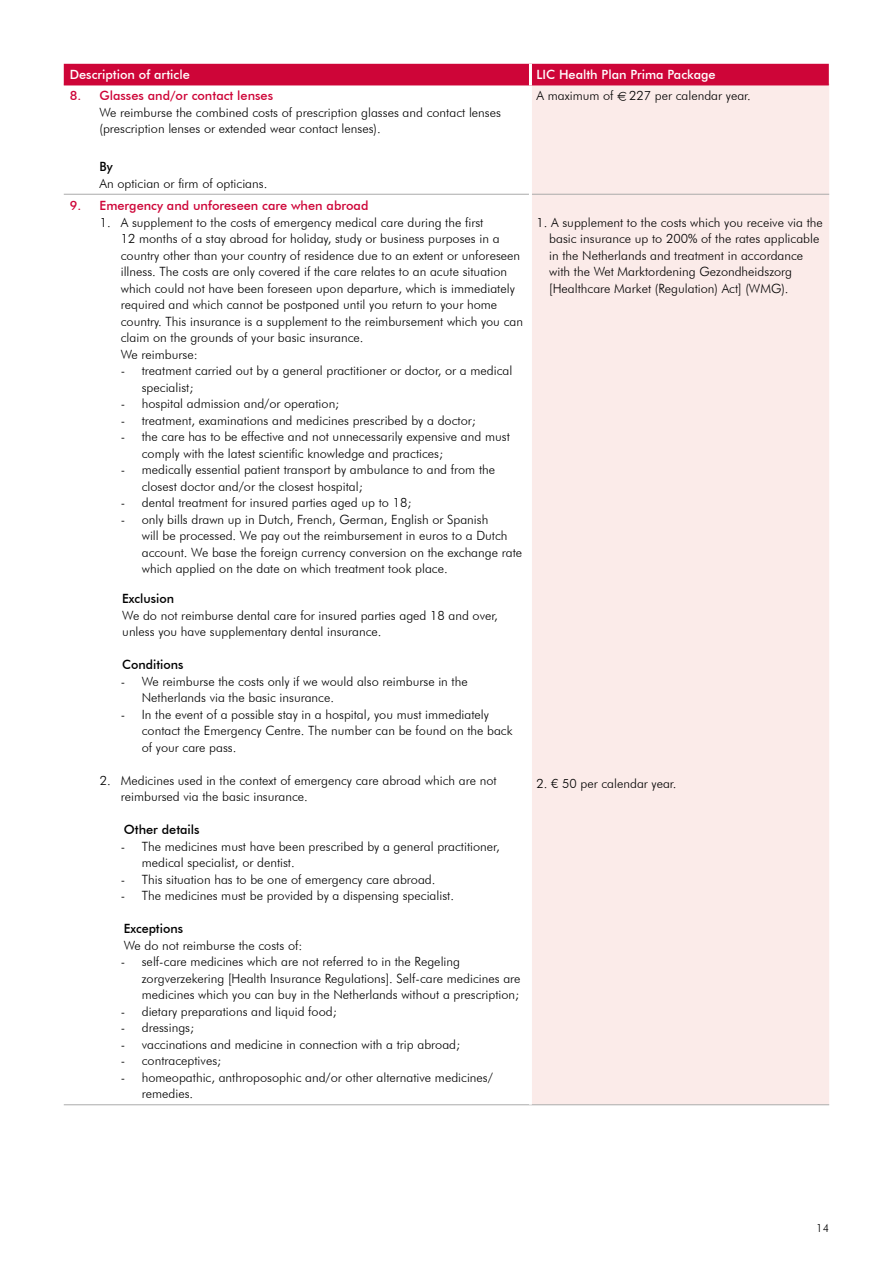
<style>
.page{position:relative;width:893px;height:1263px;background:#fff}
.page>*{position:absolute;margin:0;border:0;box-sizing:border-box;transform-origin:0 0}
.t1{font:300 12.75px/16.5px "Futura BT";color:#000}
.t2{font:500 12.75px "Futura BT";color:#ce0538}
.t3{font:500 12.75px "Futura BT";color:#fff}
.t4{font:500 12.75px "Futura BT";color:#000}
.t5{font:300 11.25px "Futura BT";color:#000}
.s1{font-family:"Euro Logo";font-weight:400;font-size:9px}
</style>
<div class="page">
<div style="left:532px;top:85px;width:297px;height:1019px;background:#fbebe9"></div>
<hr style="left:64px;top:194px;width:465px;height:1px;background:#aaa">
<hr style="left:532px;top:194px;width:297px;height:1px;background:#aaa">
<hr style="left:64px;top:1104px;width:466px;height:1px;background:#aaa">
<hr style="left:530px;top:1104px;width:299px;height:1px;background:#aaa">
<div style="left:64px;top:64px;width:765px;height:21px;background:#ce0538"></div>
<hr style="left:529px;top:64px;width:3px;height:21px;background:#fff">
<p class="t3" style="left:70px;top:67px;width:122px">Description of article</p>
<p class="t3" style="left:536px;top:67px;width:181px">LIC Health Plan Prima Package</p>
<p class="t2" style="left:70px;top:88px;width:205px">8. Glasses and/or contact lenses</p>
<p class="t1" style="left:100px;top:104px;width:403px">We reimburse the combined costs of prescription glasses and contact lenses (prescription lenses or extended wear contact lenses).</p>
<p class="t4" style="left:100px;top:159px;width:15px">By</p>
<p class="t1" style="left:100px;top:175px;width:169px">An optician or firm of opticians.</p>
<p class="t2" style="left:70px;top:198px;width:300px">9. Emergency and unforeseen care when abroad</p>
<p class="t1" style="left:121px;top:214px;width:404px;text-indent:-21px">1. A supplement to the costs of emergency medical care during the first<br>12 months of a stay abroad for holiday, study or business purposes in a country other than your country of residence due to an extent or unforeseen illness. The costs are only covered if the care relates to an acute situation which could not have been foreseen upon departure, which is immediately required and which cannot be postponed until you return to your home country. This insurance is a supplement to the reimbursement which you can claim on the grounds of your basic insurance.<br>We reimburse:</p>
<p class="t1" style="left:142px;top:362px;width:372px;text-indent:-21px">- treatment carried out by a general practitioner or doctor, or a medical specialist;</p>
<p class="t1" style="left:121px;top:395px;width:220px">- hospital admission and/or operation;</p>
<p class="t1" style="left:121px;top:412px;width:356px">- treatment, examinations and medicines prescribed by a doctor;</p>
<p class="t1" style="left:142px;top:428px;width:370px;text-indent:-21px">- the care has to be effective and not unnecessarily expensive and must comply with the latest scientific knowledge and practices;</p>
<p class="t1" style="left:142px;top:461px;width:355px;text-indent:-21px">- medically essential patient transport by ambulance to and from the closest doctor and/or the closest hospital;</p>
<p class="t1" style="left:121px;top:494px;width:292px">- dental treatment for insured parties aged up to 18;</p>
<p class="t1" style="left:142px;top:511px;width:382px;text-indent:-21px">- only bills drawn up in Dutch, French, German, English or Spanish<br>will be processed. We pay out the reimbursement in euros to a Dutch account. We base the foreign currency conversion on the exchange rate which applied on the date on which treatment took place.</p>
<p class="t4" style="left:122px;top:591px;width:53px">Exclusion</p>
<p class="t1" style="left:122px;top:607px;width:377px">We do not reimburse dental care for insured parties aged 18 and over, unless you have supplementary dental insurance.</p>
<p class="t4" style="left:122px;top:657px;width:63px">Conditions</p>
<p class="t1" style="left:142px;top:673px;width:327px;text-indent:-21px">- We reimburse the costs only if we would also reimburse in the<br>Netherlands via the basic insurance.</p>
<p class="t1" style="left:142px;top:706px;width:372px;text-indent:-21px">- In the event of a possible stay in a hospital, you must immediately contact the Emergency Centre. The number can be found on the back of your care pass.</p>
<p class="t1" style="left:121px;top:772px;width:377px;text-indent:-21px">2. Medicines used in the context of emergency care abroad which are not reimbursed via the basic insurance.</p>
<p class="t4" style="left:124px;top:822px;width:77px">Other details</p>
<p class="t1" style="left:142px;top:838px;width:359px;text-indent:-21px">- The medicines must have been prescribed by a general practitioner, medical specialist, or dentist.</p>
<p class="t1" style="left:121px;top:871px;width:316px">- This situation has to be one of emergency care abroad.</p>
<p class="t1" style="left:121px;top:887px;width:335px">- The medicines must be provided by a dispensing specialist.</p>
<p class="t4" style="left:124px;top:921px;width:61px">Exceptions</p>
<p class="t1" style="left:124px;top:937px;width:180px">We do not reimburse the costs of:</p>
<p class="t1" style="left:142px;top:953px;width:380px;text-indent:-21px">- self-care medicines which are not referred to in the Regeling zorgverzekering [Health Insurance Regulations]. Self-care medicines are medicines which you can buy in the Netherlands without a prescription;</p>
<p class="t1" style="left:121px;top:1003px;width:217px">- dietary preparations and liquid food;</p>
<p class="t1" style="left:121px;top:1019px;width:75px">- dressings;</p>
<p class="t1" style="left:121px;top:1036px;width:341px">- vaccinations and medicine in connection with a trip abroad;</p>
<p class="t1" style="left:121px;top:1052px;width:102px">- contraceptives;</p>
<p class="t1" style="left:142px;top:1069px;width:353px;text-indent:-21px">- homeopathic, anthroposophic and/or other alternative medicines/ remedies.</p>
<p class="t1" style="left:536px;top:87px;width:216px">A maximum of <span class="s1">e</span> 227 per calendar year.</p>
<p class="t1" style="left:549px;top:214px;width:275px;text-indent:-13px">1. A supplement to the costs which you receive via the basic insurance up to 200% of the rates applicable in the Netherlands and treatment in accordance with the Wet Marktordening Gezondheidszorg [Healthcare Market (Regulation) Act] (WMG).</p>
<p class="t1" style="left:536px;top:775px;width:141px">2. € 50 per calendar year.</p>
<p class="t5" style="left:816px;top:1221px;width:14px">14</p>
</div>
